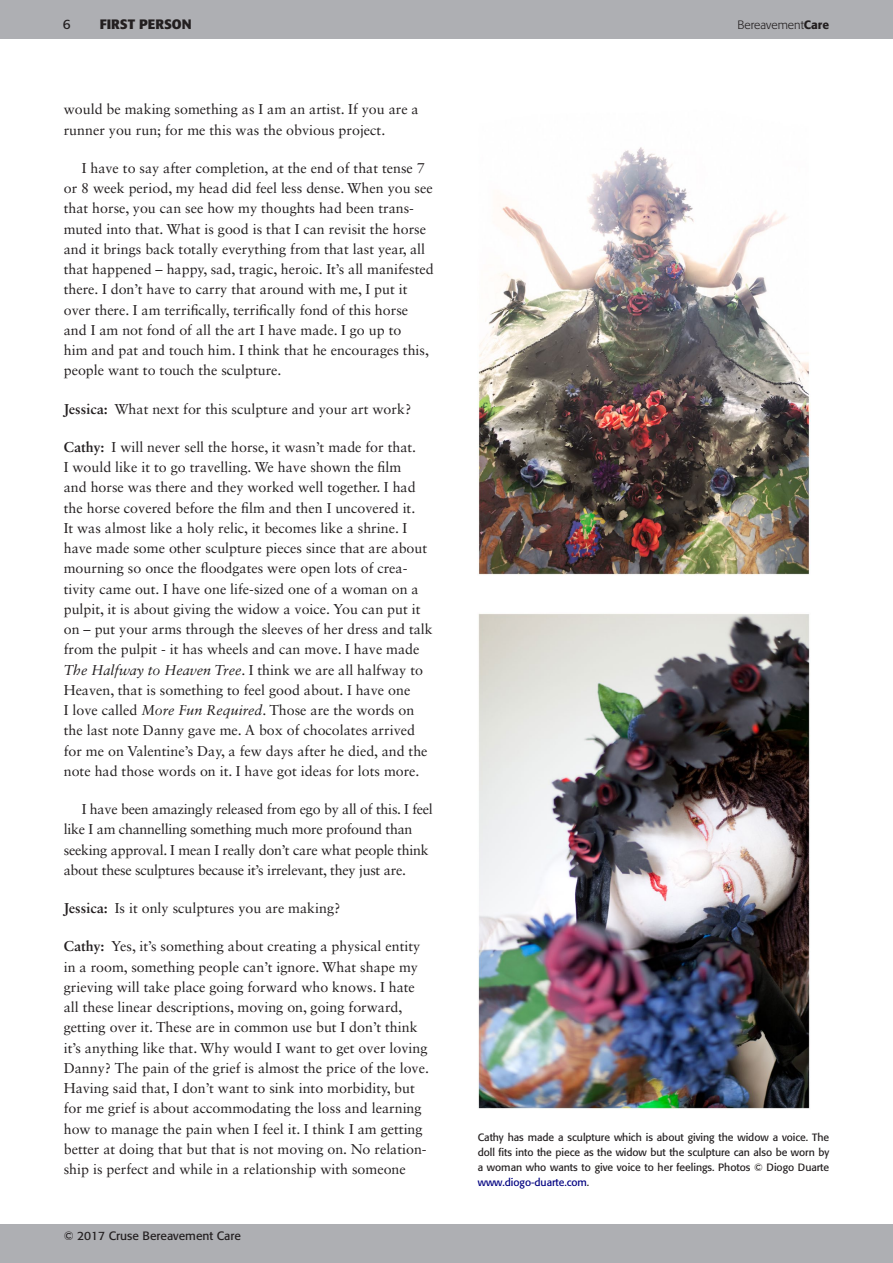
<style>
.page{position:relative;width:893px;height:1263px;background:#fff}
.page>*{position:absolute;margin:0;border:0;box-sizing:border-box;transform-origin:0 0}
.t1{font:14.25px/20.2px "Sabon LT Std";color:#231f20}
.t2{font:14.25px/20.2px "Sabon LT Std";letter-spacing:-.02em;color:#231f20}
.t3{font:700 13.5px "Formata";color:#231f20}
.t4{font:13.5px "Formata";color:#231f20}
.t5{font:12px "Formata";color:#231f20}
.t6{font:300 12px "Formata";color:#231f20}
.t7{font:10.5px/15px "Formata";letter-spacing:-.005em;color:#231f20;text-align:justify}
.s1{font-weight:500}
.s2{font-weight:700}
.s3{font-style:italic}
.s4{color:#000080}
</style>
<div class="page">
<div style="left:0;top:1225px;width:893px;height:38px;background:#aeafb3"></div>
<div style="left:0;top:0;width:893px;height:38px;background:#aeafb3"></div>
<img style="left:478px;top:614px;width:332px;height:495px">
<img style="left:478px;top:147px;width:333px;height:428px">
<p class="t4" style="left:63px;top:16px;width:9px">6</p>
<p class="t3" style="left:100px;top:16px;width:93px">FIRST PERSON</p>
<p class="t6" style="left:737px;top:18px;width:93px">Bereavement<span class="s1">Care</span></p>
<p class="t1" style="left:64px;top:99px;width:356px">would be making something as I am an artist. If you are a runner you run; for me this was the obvious project.</p>
<p class="t1" style="left:64px;top:158px;width:371px;text-indent:18px">I have to say after completion, at the end of that tense 7 or 8 week period, my head did feel less dense. When you see that horse, you can see how my thoughts had been trans&shy;muted into that. What is good is that I can revisit the horse and it brings back totally everything from that last year, all that happened – happy, sad, tragic, heroic. It’s all manifested there. I don’t have to carry that around with me, I put it over there. I am terrifically, terrifically fond of this horse and I am not fond of all the art I have made. I go up to<br>him and pat and touch him. I think that he encourages this, people want to touch the sculpture.</p>
<p class="t1" style="left:64px;top:398px;width:349px"><span class="s2">Jessica:</span> What next for this sculpture and your art work?</p>
<p class="t1" style="left:64px;top:437px;width:371px"><span class="s2">Cathy:</span> I will never sell the horse, it wasn’t made for that.<br>I would like it to go travelling. We have shown the film<br>and horse was there and they worked well together. I had the horse covered before the film and then I uncovered it.<br>It was almost like a holy relic, it becomes like a shrine. I have made some other sculpture pieces since that are about mourning so once the floodgates were open lots of crea&shy;tivity came out. I have one life-sized one of a woman on a pulpit, it is about giving the widow a voice. You can put it on – put your arms through the sleeves of her dress and talk from the pulpit - it has wheels and can move. I have made <span class="s3">The Halfway to Heaven Tree</span>. I think we are all halfway to Heaven, that is something to feel good about. I have one<br>I love called <span class="s3">More Fun Required</span>. Those are the words on the last note Danny gave me. A box of chocolates arrived for me on Valentine’s Day, a few days after he died, and the note had those words on it. I have got ideas for lots more.</p>
<p class="t2" style="left:64px;top:799px;width:371px;text-indent:18px">I have been amazingly released from ego by all of this. I feel like I am channelling something much more profound than seeking approval. I mean I really don’t care what people think about these sculptures because it’s irrelevant, they just are.</p>
<p class="t1" style="left:64px;top:898px;width:278px"><span class="s2">Jessica:</span> Is it only sculptures you are making?</p>
<p class="t1" style="left:64px;top:936px;width:367px"><span class="s2">Cathy:</span> Yes, it’s something about creating a physical entity in a room, something people can’t ignore. What shape my grieving will take place going forward who knows. I hate all these linear descriptions, moving on, going forward, getting over it. These are in common use but I don’t think it’s anything like that. Why would I want to get over loving Danny? The pain of the grief is almost the price of the love.<br>Having said that, I don’t want to sink into morbidity, but for me grief is about accommodating the loss and learning how to manage the pain when I feel it. I think I am getting better at doing that but that is not moving on. No relation&shy;ship is perfect and while in a relationship with someone</p>
<p class="t5" style="left:64px;top:1228px;width:179px">© 2017 Cruse Bereavement Care</p>
<p class="t7" style="left:478px;top:1130px;width:353px">Cathy has made a sculpture which is about giving the widow a voice. The doll fits into the piece as the widow but the sculpture can also be worn by a woman who wants to give voice to her feelings. Photos © Diogo Duarte <span class="s4">www.diogo-duarte.com</span>.</p>
</div>
